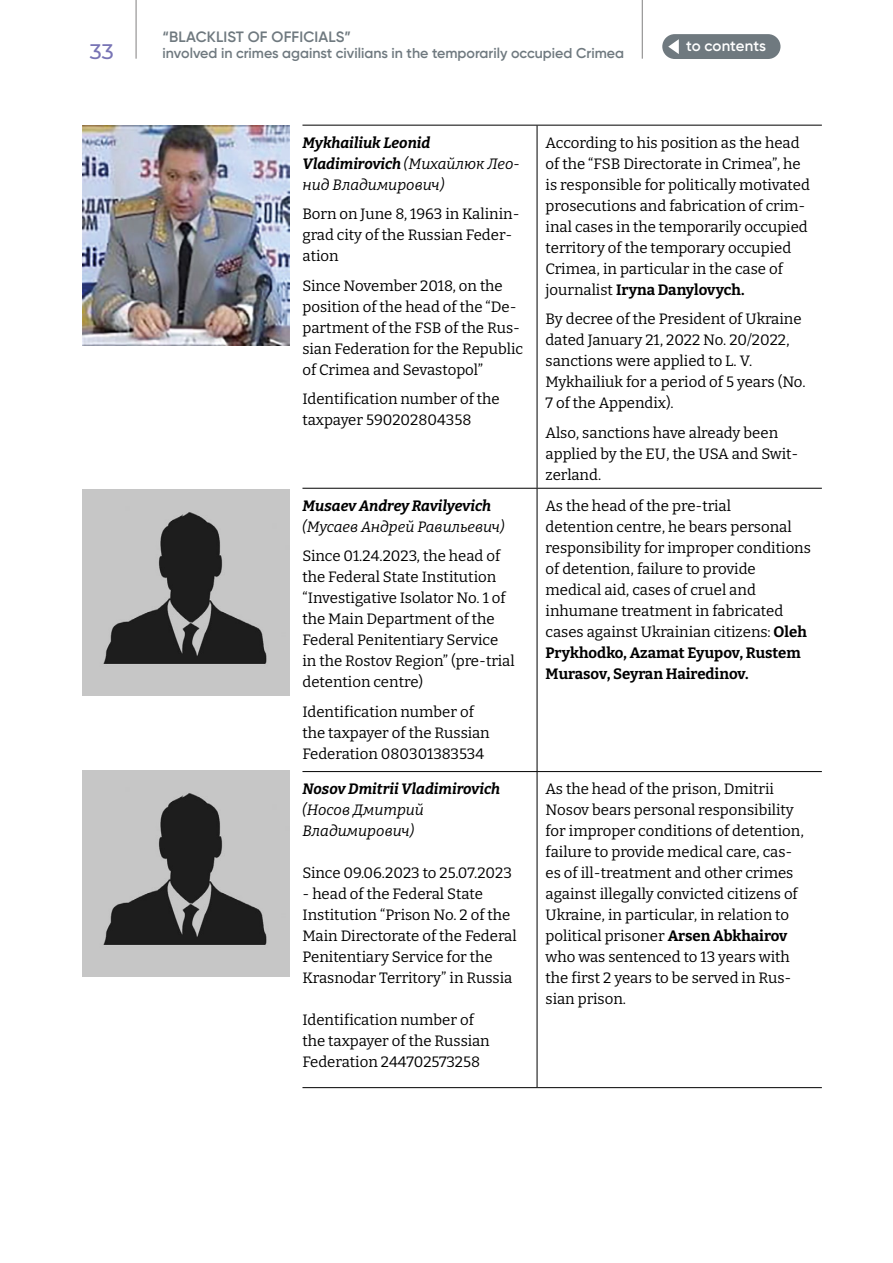
<style>
.page{position:relative;width:893px;height:1263px;background:#fff}
.page>*{position:absolute;margin:0;border:0;box-sizing:border-box;transform-origin:0 0}
.t1{font:500 21px "Montserrat";color:#7874b5}
.t2{font:15px/21px "Bitter";color:#000}
.t3{font:italic 700 15px/21px "Bitter";color:#000}
.t4{font:600 15px "Gilroy";color:#6f797f}
.t5{font:italic 15px/21px "Bitter";color:#000}
.t6{font:600 15px "Gilroy";letter-spacing:.005em;color:#fff}
.t7{font:600 14.25px "Gilroy";color:#6f797f}
.s1{font-weight:400}
.s2{font-weight:700}
</style>
<div class="page">
<hr style="left:136px;top:0;width:1px;height:59px;background:#818080">
<div style="left:662px;top:34px;width:118px;height:25px;background:#6f797f;border-radius:12px"></div>
<svg style="left:668px;top:39px;width:11px;height:15px"></svg>
<hr style="left:642px;top:0;width:1px;height:59px;background:#818080">
<hr style="left:302px;top:125px;width:235px;height:1px;background:#000">
<hr style="left:537px;top:125px;width:285px;height:1px;background:#000">
<hr style="left:537px;top:126px;width:1px;height:362px;background:#000">
<hr style="left:302px;top:488px;width:235px;height:1px;background:#000">
<hr style="left:537px;top:488px;width:285px;height:1px;background:#000">
<hr style="left:537px;top:489px;width:1px;height:282px;background:#000">
<hr style="left:302px;top:771px;width:235px;height:1px;background:#000">
<hr style="left:537px;top:771px;width:285px;height:1px;background:#000">
<hr style="left:537px;top:772px;width:1px;height:315px;background:#000">
<hr style="left:302px;top:1087px;width:235px;height:1px;background:#000">
<hr style="left:537px;top:1087px;width:285px;height:1px;background:#000">
<img style="left:82px;top:125px;width:207px;height:221px">
<img style="left:82px;top:490px;width:207px;height:206px">
<img style="left:82px;top:771px;width:207px;height:206px">
<p class="t4" style="left:163px;top:28px;width:190px">“BLACKLIST OF OFFICIALS”</p>
<p class="t6" style="left:686px;top:36px;width:82px">to contents</p>
<p class="t4" style="left:224px;top:50px;width:487px">involved in crimes against civilians in the temporarily occupied Crimea</p>
<h1 class="t1" style="left:90px;top:36px;width:26px">33</h1>
<p class="t7" style="left:163px;top:44px;width:463px">involved in crimes against civilians in the temporarily occupied Crimea</p>
<p class="t3" style="left:302px;top:132px;width:219px">Mykhailiuk Leonid<br>Vladimirovich <span class="s1">(Михайлюк Лео&shy;нид Владимирович)</span></p>
<p class="t2" style="left:302px;top:203px;width:219px">Born on June 8, 1963 in Kalinin&shy;grad city of the Russian Feder&shy;ation</p>
<p class="t2" style="left:302px;top:275px;width:222px">Since November 2018, on the position of the head of the “De&shy;partment of the FSB of the Rus&shy;sian Federation for the Republic of Crimea and Sevastopol”</p>
<p class="t2" style="left:302px;top:388px;width:199px">Identification number of the taxpayer 590202804358</p>
<p class="t3" style="left:302px;top:495px;width:190px">Musaev Andrey Ravilyevich</p>
<p class="t5" style="left:302px;top:516px;width:203px">(Мусаев Андрей Равильевич)</p>
<p class="t2" style="left:302px;top:545px;width:214px">Since 01.24.2023, the head of the Federal State Institution “Investigative Isolator No. 1 of the Main Department of the<br>Federal Penitentiary Service in the Rostov Region” (pre-trial detention centre)</p>
<p class="t2" style="left:302px;top:701px;width:189px">Identification number of the taxpayer of the Russian<br>Federation 080301383534</p>
<p class="t3" style="left:302px;top:778px;width:199px">Nosov Dmitrii Vladimirovich</p>
<p class="t5" style="left:302px;top:799px;width:123px">(Носов Дмитрий<br>Владимирович)</p>
<p class="t2" style="left:302px;top:862px;width:211px">Since 09.06.2023 to 25.07.2023</p>
<p class="t2" style="left:302px;top:883px;width:216px">- head of the Federal State<br>Institution “Prison No. 2 of the<br>Main Directorate of the Federal<br>Penitentiary Service for the<br>Krasnodar Territory” in Russia</p>
<p class="t2" style="left:302px;top:1009px;width:189px">Identification number of the taxpayer of the Russian<br>Federation 244702573258</p>
<p class="t2" style="left:546px;top:132px;width:266px">According to his position as the head of the “FSB Directorate in Crimea”, he is responsible for politically motivated prosecutions and fabrication of crim&shy;inal cases in the temporarily occupied territory of the temporary occupied Crimea, in particular in the case of journalist <span class="s2">Iryna Danylovych.</span></p>
<p class="t2" style="left:546px;top:308px;width:261px">By decree of the President of Ukraine dated January 21, 2022 No. 20/2022, sanctions were applied to L. V.<br>Mykhailiuk for a period of 5 years (No.<br>7 of the Appendix).</p>
<p class="t2" style="left:546px;top:422px;width:254px">Also, sanctions have already been applied by the EU, the USA and Swit&shy;zerland.</p>
<p class="t2" style="left:546px;top:495px;width:267px">As the head of the pre-trial<br>detention centre, he bears personal responsibility for improper conditions of detention, failure to provide medical aid, cases of cruel and inhumane treatment in fabricated cases against Ukrainian citizens: <span class="s2">Oleh Prykhodko, Azamat Eyupov, Rustem Murasov, Seyran Hairedinov.</span></p>
<p class="t2" style="left:546px;top:778px;width:260px">As the head of the prison, Dmitrii Nosov bears personal responsibility for improper conditions of detention, failure to provide medical care, cas&shy;es of ill-treatment and other crimes against illegally convicted citizens of Ukraine, in particular, in relation to political prisoner <span class="s2">Arsen Abkhairov </span>who was sentenced to 13 years with the first 2 years to be served in Rus&shy;sian prison.</p>
</div>
